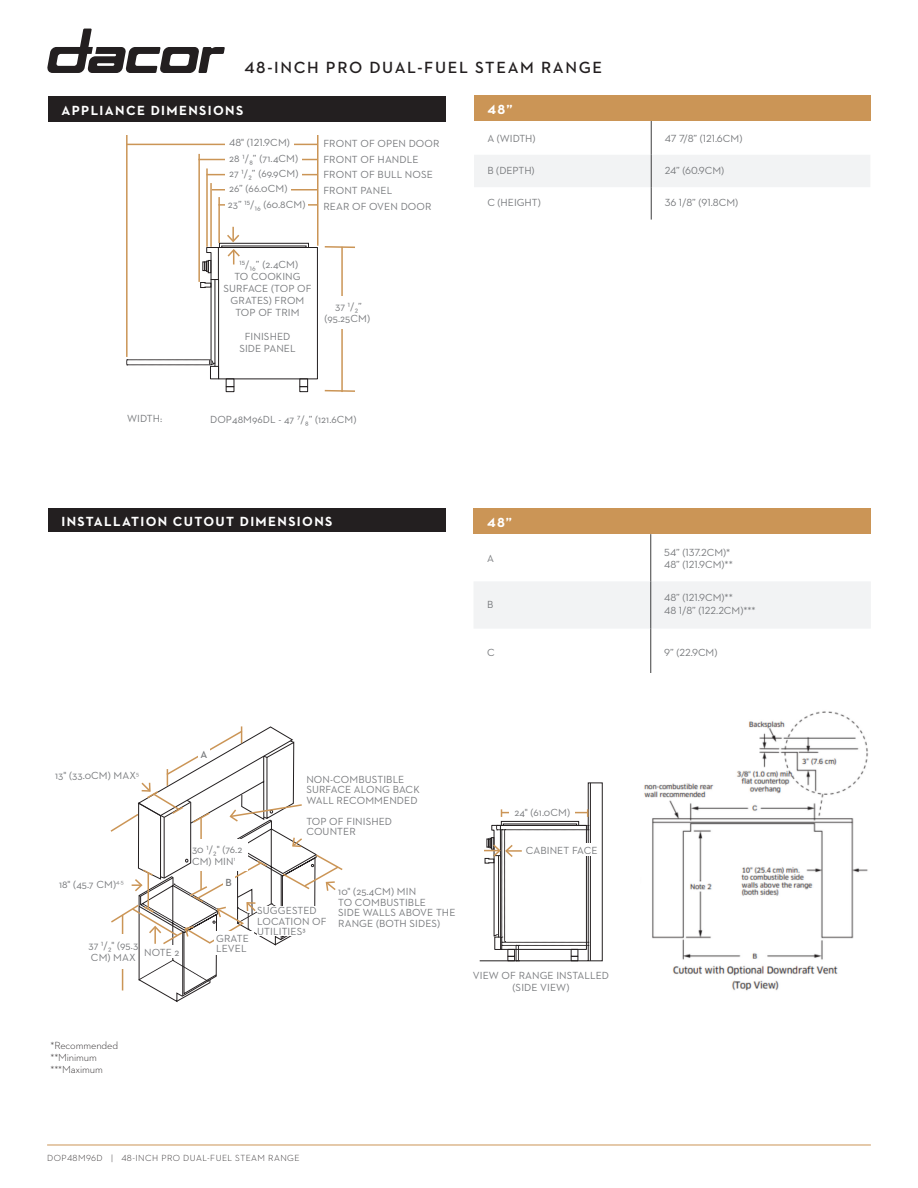
<style>
.page{position:relative;width:918px;height:1188px;background:#fff}
.page>*{position:absolute;margin:0;border:0;box-sizing:border-box;transform-origin:0 0}
.t1{font:600 16.5px "Neutraface 2 Text";letter-spacing:.1em;color:#231f20}
.t2{font:700 13.5px "Neutraface 2 Text";letter-spacing:.1em;color:#fff}
.t3{font:10.5px/12px "Neutraface 2 Text";letter-spacing:.01em;color:#76787b}
.t4{font:300 10.5px/12px "Neutraface 2 Text";letter-spacing:-.01em;color:#231f20}
.t5{font:600 10.5px "Neutraface 2 Text";color:#76787b}
.t6{font:300 9px "Neutraface 2 Text";letter-spacing:.05em;color:#231f20}
</style>
<div class="page">
<hr style="left:47px;top:1145px;width:824px;height:1px;background:#cb9556">
<div style="left:474px;top:509px;width:397px;height:25px;background:#cb9556"></div>
<div style="left:474px;top:581px;width:397px;height:48px;background:#f2f3f4"></div>
<hr style="left:651px;top:534px;width:1px;height:47px;background:#3e3e3f">
<hr style="left:651px;top:629px;width:1px;height:47px;background:#3e3e3f">
<hr style="left:651px;top:581px;width:1px;height:48px;background:#3e3e3f">
<svg style="left:47px;top:29px;width:178px;height:44px"></svg>
<div style="left:474px;top:96px;width:396px;height:25px;background:#cb9556"></div>
<div style="left:474px;top:155px;width:396px;height:32px;background:#f2f3f4"></div>
<hr style="left:651px;top:121px;width:1px;height:34px;background:#3e3e3f">
<hr style="left:651px;top:155px;width:1px;height:32px;background:#3e3e3f">
<hr style="left:651px;top:187px;width:1px;height:33px;background:#3e3e3f">
<div style="left:48px;top:97px;width:397px;height:25px;background:#231f20"></div>
<div style="left:48px;top:509px;width:397px;height:23px;background:#231f20"></div>
<img style="left:644px;top:673px;width:224px;height:318px">
<div style="left:226px;top:386px;width:8px;height:6px;border:1px solid #231f20"></div>
<div style="left:300px;top:379px;width:8px;height:8px;border:1px solid #231f20"></div>
<div style="left:300px;top:386px;width:8px;height:6px;border:1px solid #231f20"></div>
<svg style="left:127px;top:227px;width:228px;height:152px"></svg>
<svg style="left:324px;top:389px;width:31px;height:3px"></svg>
<hr style="left:341px;top:247px;width:2px;height:145px;background:#cb9556">
<div style="left:322px;top:296px;width:51px;height:32px;background:#fff"></div>
<hr style="left:317px;top:135px;width:2px;height:111px;background:#cb9556">
<hr style="left:126px;top:135px;width:2px;height:222px;background:#cb9556">
<hr style="left:127px;top:144px;width:191px;height:1px;background:#cb9556">
<div style="left:226px;top:135px;width:68px;height:13px;background:#fff"></div>
<hr style="left:198px;top:154px;width:2px;height:128px;background:#cb9556">
<hr style="left:198px;top:159px;width:120px;height:1px;background:#cb9556">
<div style="left:226px;top:151px;width:76px;height:13px;background:#fff"></div>
<hr style="left:206px;top:168px;width:2px;height:79px;background:#cb9556">
<hr style="left:207px;top:174px;width:111px;height:1px;background:#cb9556">
<div style="left:226px;top:167px;width:76px;height:13px;background:#fff"></div>
<hr style="left:210px;top:183px;width:2px;height:64px;background:#cb9556">
<hr style="left:212px;top:189px;width:106px;height:2px;background:#cb9556">
<div style="left:226px;top:182px;width:65px;height:13px;background:#fff"></div>
<hr style="left:218px;top:197px;width:2px;height:46px;background:#cb9556">
<hr style="left:218px;top:204px;width:100px;height:2px;background:#cb9556">
<div style="left:226px;top:197px;width:82px;height:13px;background:#fff"></div>
<svg style="left:110px;top:726px;width:233px;height:276px"></svg>
<svg style="left:479px;top:783px;width:124px;height:179px"></svg>
<h1 class="t1" style="left:244px;top:57px;width:359px">48-INCH PRO DUAL-FUEL STEAM RANGE</h1>
<p class="t2" style="left:488px;top:100px;width:27px">48”</p>
<p class="t3" style="left:488px;top:132px;width:50px">A (WIDTH)</p>
<p class="t3" style="left:665px;top:132px;width:79px">47 7/8” (121.6CM)</p>
<p class="t3" style="left:488px;top:164px;width:49px">B (DEPTH)</p>
<p class="t3" style="left:665px;top:164px;width:61px">24” (60.9CM)</p>
<p class="t3" style="left:488px;top:196px;width:55px">C (HEIGHT)</p>
<p class="t3" style="left:665px;top:196px;width:75px">36 1/8” (91.8CM)</p>
<p class="t2" style="left:62px;top:101px;width:183px">APPLIANCE DIMENSIONS</p>
<p class="t3" style="left:229px;top:136px;width:62px">48" (121.9CM)</p>
<p class="t3" style="left:323px;top:137px;width:118px">FRONT OF OPEN DOOR</p>
<p class="t3" style="left:229px;top:152px;width:70px">28 1/8” (71.4CM)</p>
<p class="t3" style="left:323px;top:153px;width:97px">FRONT OF HANDLE</p>
<p class="t3" style="left:229px;top:167px;width:71px">27 1/2” (69.9CM)</p>
<p class="t3" style="left:323px;top:169px;width:111px">FRONT OF BULL NOSE</p>
<p class="t3" style="left:229px;top:183px;width:60px">26” (66.0CM)</p>
<p class="t3" style="left:323px;top:184px;width:70px">FRONT PANEL</p>
<p class="t3" style="left:228px;top:198px;width:79px">23” 15/16 (60.8CM)</p>
<p class="t3" style="left:323px;top:200px;width:110px">REAR OF OVEN DOOR</p>
<p class="t3" style="left:224px;top:258px;width:90px;text-align:center">15/16” (2.4CM)<br>TO COOKING<br>SURFACE (TOP OF<br>GRATES) FROM<br>TOP OF TRIM</p>
<p class="t3" style="left:239px;top:330px;width:58px;text-align:center">FINISHED<br>SIDE PANEL</p>
<p class="t3" style="left:325px;top:300px;width:47px;text-align:center">37 1/2” (95.25CM)</p>
<p class="t3" style="left:127px;top:413px;width:37px">WIDTH:</p>
<p class="t3" style="left:210px;top:413px;width:148px">DOP48M96DL - 47 7/8” (121.6CM)</p>
<p class="t2" style="left:62px;top:512px;width:272px">INSTALLATION CUTOUT DIMENSIONS</p>
<p class="t2" style="left:487px;top:513px;width:27px">48”</p>
<p class="t3" style="left:487px;top:552px;width:8px">A</p>
<p class="t3" style="left:664px;top:546px;width:70px;line-height:12.6px">54” (137.2CM)*<br>48” (121.9CM)**</p>
<p class="t3" style="left:487px;top:598px;width:8px">B</p>
<p class="t3" style="left:664px;top:591px;width:93px;line-height:12.6px">48” (121.9CM)**<br>48 1/8” (122.2CM)***</p>
<p class="t3" style="left:487px;top:647px;width:9px">C</p>
<p class="t3" style="left:664px;top:647px;width:55px">9” (22.9CM)</p>
<p class="t3" style="left:55px;top:769px;width:86px">13" (33.0CM) MAX<sup>5</sup></p>
<p class="t5" style="left:201px;top:748px;width:8px">A</p>
<p class="t3" style="left:192px;top:843px;width:52px">30 1/2" (76.2<br>CM) MIN<sup>1</sup></p>
<p class="t3" style="left:59px;top:878px;width:66px">18" (45.7 CM)<sup>4.5</sup></p>
<p class="t5" style="left:225px;top:876px;width:8px">B</p>
<p class="t3" style="left:89px;top:939px;width:51px">37 1/2" (95.3<br>CM) MAX</p>
<p class="t3" style="left:216px;top:933px;width:34px;line-height:10.5px">GRATE<br>LEVEL</p>
<p class="t3" style="left:144px;top:946px;width:37px">NOTE 2</p>
<p class="t3" style="left:306px;top:774px;width:115px;line-height:10.5px">NON-COMBUSTIBLE<br>SURFACE ALONG BACK<br>WALL RECOMMENDED</p>
<p class="t3" style="left:306px;top:816px;width:87px;line-height:10.5px">TOP OF FINISHED<br>COUNTER</p>
<p class="t3" style="left:257px;top:905px;width:71px;line-height:10.5px">SUGGESTED<br>LOCATION OF<br>UTILITIES<sup>3</sup></p>
<p class="t3" style="left:338px;top:886px;width:119px;line-height:10.5px">10" (25.4CM) MIN<br>TO COMBUSTIBLE<br>SIDE WALLS ABOVE THE<br>RANGE (BOTH SIDES)</p>
<p class="t3" style="left:515px;top:806px;width:57px">24" (61.0CM)</p>
<p class="t3" style="left:526px;top:844px;width:73px">CABINET FACE</p>
<p class="t3" style="left:473px;top:970px;width:138px;text-align:center">VIEW OF RANGE INSTALLED (SIDE VIEW)</p>
<p class="t4" style="left:51px;top:1040px;width:69px">*Recommended **Minimum ***Maximum</p>
<p class="t6" style="left:47px;top:1153px;width:254px">DOP48M96D | 48-INCH PRO DUAL-FUEL STEAM RANGE</p>
</div>
